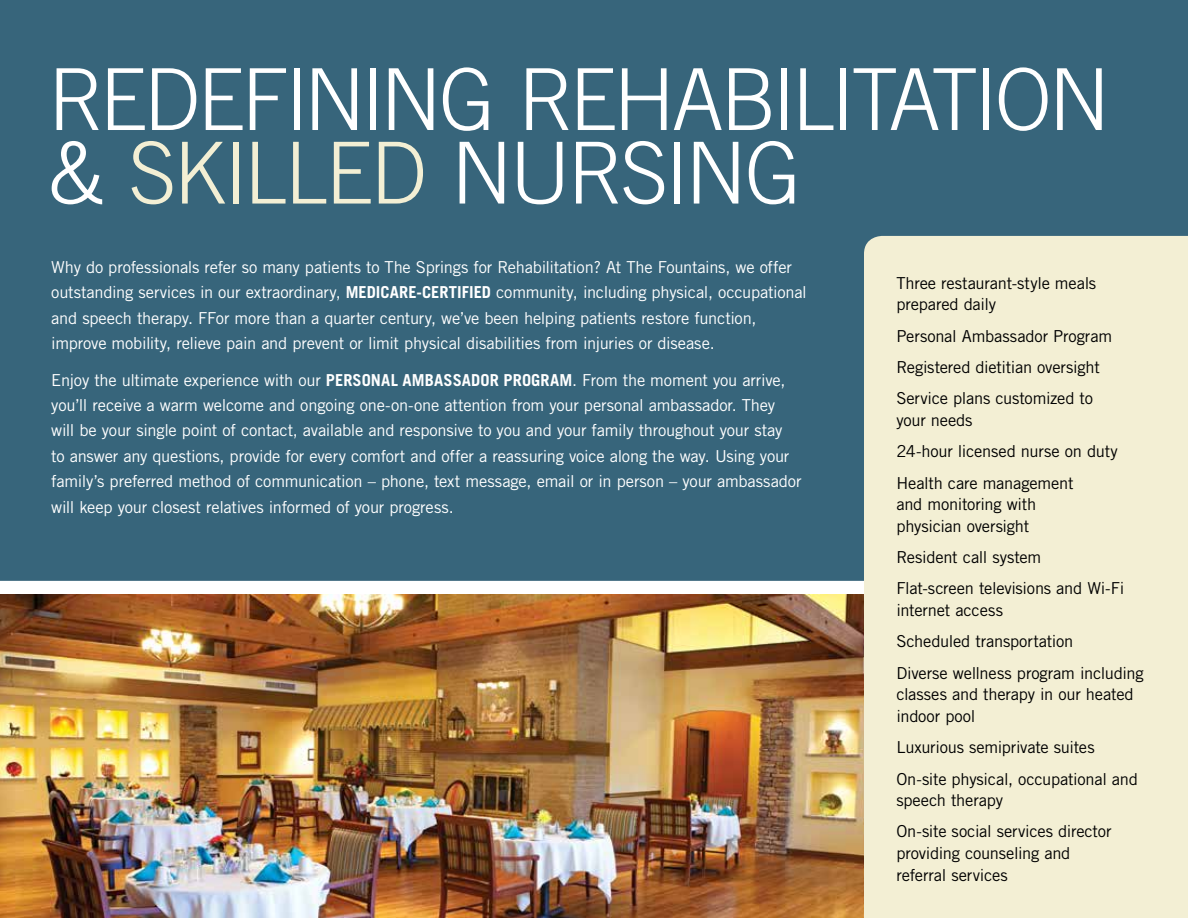
<style>
.page{position:relative;width:1188px;height:918px;background:#fff}
.page>*{position:absolute;margin:0;border:0;box-sizing:border-box;transform-origin:0 0}
.t1{font:300 85.5px/73.5px "Trade Gothic";letter-spacing:-.04em;color:#fff}
.t2{font:16.5px/25.5px "Trade Gothic";letter-spacing:-.015em;color:#fff}
.t3{font:16.5px/31.3px "Trade Gothic";letter-spacing:-.015em;color:#000}
.s1{color:#f3efd4}
.s2{font-weight:700}
</style>
<div class="page">
<div style="left:0;top:0;width:1188px;height:581px;background:#37657b"></div>
<img style="left:0;top:594px;width:864px;height:324px">
<div style="left:864px;top:236px;width:324px;height:682px;background:#f3efd4"></div>
<h1 class="t1" style="left:48px;top:62px;width:1064px">REDEFINING REHABILITATION &amp; <span class="s1">SKILLED</span> NURSING</h1>
<p class="t2" style="left:51px;top:254px;width:757px">Why do professionals refer so many patients to The Springs for Rehabilitation? At The Fountains, we offer outstanding services in our extraordinary, <span class="s2">MEDICARE-CERTIFIED</span> community, including physical, occupational and speech therapy. FFor more than a quarter century, we’ve been helping patients restore function, improve mobility, relieve pain and prevent or limit physical disabilities from injuries or disease.</p>
<p class="t2" style="left:51px;top:367px;width:752px">Enjoy the ultimate experience with our <span class="s2">PERSONAL AMBASSADOR PROGRAM</span>. From the moment you arrive, you’ll receive a warm welcome and ongoing one-on-one attention from your personal ambassador. They will be your single point of contact, available and responsive to you and your family throughout your stay<br>to answer any questions, provide for every comfort and offer a reassuring voice along the way. Using your family’s preferred method of communication – phone, text message, email or in person – your ambassador will keep your closest relatives informed of your progress.</p>
<p class="t3" style="left:896px;top:272px;width:201px;line-height:21.6px">Three restaurant-style meals prepared daily</p>
<p class="t3" style="left:896px;top:320px;width:217px">Personal Ambassador Program<br>Registered dietitian oversight<br>Service plans customized to</p>
<p class="t3" style="left:896px;top:404px;width:223px">your needs<br>24-hour licensed nurse on duty<br>Health care management</p>
<p class="t3" style="left:896px;top:493px;width:141px;line-height:21.6px">and monitoring with physician oversight</p>
<p class="t3" style="left:896px;top:541px;width:229px">Resident call system<br>Flat-screen televisions and Wi-Fi</p>
<p class="t3" style="left:896px;top:594px;width:249px">internet access<br>Scheduled transportation<br>Diverse wellness program including</p>
<p class="t3" style="left:896px;top:683px;width:239px;line-height:21.6px">classes and therapy in our heated indoor pool</p>
<p class="t3" style="left:896px;top:731px;width:243px">Luxurious semiprivate suites<br>On-site physical, occupational and</p>
<p class="t3" style="left:896px;top:784px;width:217px">speech therapy<br>On-site social services director</p>
<p class="t3" style="left:896px;top:842px;width:176px;line-height:21.6px">providing counseling and referral services</p>
</div>
